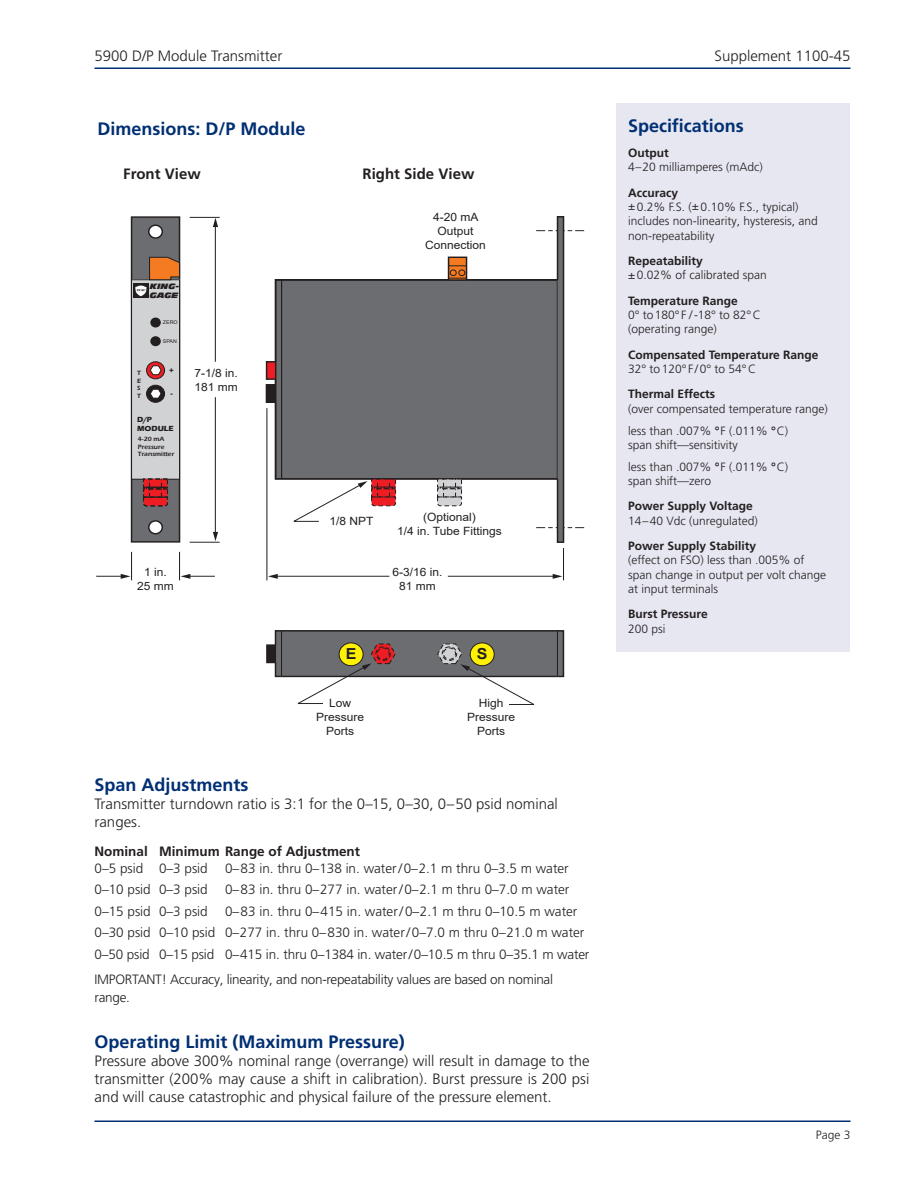
<style>
.page{position:relative;width:918px;height:1188px;background:#fff}
.page>*{position:absolute;margin:0;border:0;box-sizing:border-box;transform-origin:0 0}
.Subhead_1{font:700 18px "Frutiger LT Pro";color:#002f73}
.t1{font:700 15.15px "Arial";color:#231f20;scale:1.05 1}
.t2{font:300 15px/18px "Frutiger LT Pro";color:#231f20}
.t3{font:700 15px "Frutiger LT Pro";color:#231f20}
.t4{font:300 13.5px "Frutiger LT Pro";color:#231f20}
.t5{font:300 13.5px/18px "Frutiger LT Pro";letter-spacing:-.02em;color:#231f20}
.t6{font:700 13.5px "Frutiger LT Pro";color:#231f20}
.t7{font:300 12px/14.4px "Frutiger LT Pro";color:#231f20}
.t8{font:700 12px "Frutiger LT Pro";color:#231f20}
.t9{font:11.4px/13.6px "Arial";color:#231f20;text-align:center;scale:1.05 1}
.t10{font:italic 7.65px/9.1px "Antique Olive Std Nord";color:#231f20;scale:1.05 1}
.t11{font:700 7.65px/9.1px "Eras ITC";color:#231f20;scale:1.05 1}
.t12{font:700 7.65px "Arial";color:#231f20;scale:1.05 1}
.t13{font:600 6.3px/7.6px "Eras ITC";color:#231f20;scale:1.05 1}
.t14{font:5.1px "Arial";color:#231f20;scale:1.05 1}
.s1{font-weight:700}
</style>
<div class="page">
<div style="left:616px;top:104px;width:234px;height:548px;background:#e7e7f1"></div>
<hr style="left:94px;top:68px;width:756px;height:1px;background:#002f73">
<hr style="left:94px;top:1120px;width:756px;height:2px;background:#002f73">
<div style="left:276px;top:280px;width:281px;height:199px;background:#6c6d70"></div>
<div style="left:275px;top:631px;width:288px;height:45px;background:#6c6d70"></div>
<div style="left:132px;top:217px;width:48px;height:325px;background:#6c6d70"></div>
<div style="left:131px;top:216px;width:49px;height:327px;border:1px solid #231f20"></div>
<div style="left:449px;top:257px;width:18px;height:23px;background:#f47b21"></div>
<div style="left:448px;top:257px;width:19px;height:24px;border:1px solid #231f20"></div>
<div style="left:132px;top:280px;width:48px;height:199px;background:#d1d2d4"></div>
<div style="left:131px;top:279px;width:49px;height:201px;border:1px solid #231f20"></div>
<svg style="left:133px;top:284px;width:16px;height:14px"></svg>
<svg style="left:135px;top:286px;width:11px;height:10px"></svg>
<div style="left:147px;top:385px;width:18px;height:17px;background:#231f20;border-radius:50%"></div>
<div style="left:146px;top:385px;width:19px;height:18px;border:1px solid #231f20;border-radius:50%"></div>
<svg style="left:147px;top:362px;width:18px;height:17px"></svg>
<div style="left:146px;top:361px;width:19px;height:18px;border:1px solid #231f20;border-radius:50%"></div>
<svg style="left:151px;top:389px;width:10px;height:10px"></svg>
<svg style="left:149px;top:365px;width:13px;height:11px"></svg>
<div style="left:150px;top:336px;width:11px;height:10px;background:#231f20;border-radius:50%"></div>
<div style="left:150px;top:318px;width:11px;height:10px;background:#231f20;border-radius:50%"></div>
<svg style="left:143px;top:479px;width:25px;height:28px"></svg>
<svg style="left:149px;top:257px;width:31px;height:23px"></svg>
<div style="left:266px;top:361px;width:10px;height:19px;background:#ee1d23;border:1px solid #231f20"></div>
<div style="left:266px;top:384px;width:10px;height:19px;background:#231f20"></div>
<div style="left:266px;top:644px;width:11px;height:19px;border:1px solid #231f20"></div>
<div style="left:267px;top:645px;width:9px;height:18px;background:#231f20"></div>
<svg style="left:274px;top:279px;width:9px;height:201px"></svg>
<hr style="left:282px;top:478px;width:90px;height:2px;background:#231f20">
<hr style="left:396px;top:478px;width:42px;height:2px;background:#231f20">
<svg style="left:437px;top:479px;width:25px;height:28px"></svg>
<hr style="left:462px;top:478px;width:96px;height:2px;background:#231f20">
<hr style="left:467px;top:279px;width:91px;height:2px;background:#231f20">
<hr style="left:282px;top:279px;width:167px;height:2px;background:#231f20">
<hr style="left:281px;top:280px;width:1px;height:199px;background:#231f20">
<svg style="left:449px;top:265px;width:18px;height:16px"></svg>
<svg style="left:536px;top:216px;width:48px;height:327px"></svg>
<svg style="left:96px;top:552px;width:36px;height:28px"></svg>
<svg style="left:179px;top:552px;width:36px;height:28px"></svg>
<svg style="left:553px;top:574px;width:9px;height:5px"></svg>
<hr style="left:267px;top:408px;width:1px;height:172px;background:#231f20">
<hr style="left:448px;top:576px;width:108px;height:1px;background:#231f20">
<svg style="left:268px;top:574px;width:10px;height:5px"></svg>
<hr style="left:274px;top:576px;width:115px;height:1px;background:#231f20">
<hr style="left:563px;top:548px;width:1px;height:32px;background:#231f20">
<svg style="left:213px;top:532px;width:5px;height:9px"></svg>
<hr style="left:215px;top:397px;width:1px;height:138px;background:#231f20">
<hr style="left:190px;top:542px;width:30px;height:1px;background:#231f20">
<hr style="left:190px;top:217px;width:30px;height:1px;background:#231f20">
<svg style="left:213px;top:218px;width:5px;height:9px"></svg>
<hr style="left:215px;top:224px;width:1px;height:138px;background:#231f20">
<svg style="left:274px;top:630px;width:9px;height:48px"></svg>
<div style="left:557px;top:630px;width:7px;height:47px;border:1px solid #231f20"></div>
<hr style="left:282px;top:676px;width:275px;height:1px;background:#231f20">
<hr style="left:282px;top:630px;width:275px;height:2px;background:#231f20">
<svg style="left:292px;top:479px;width:104px;height:43px"></svg>
<svg style="left:296px;top:643px;width:100px;height:61px"></svg>
<svg style="left:437px;top:643px;width:99px;height:62px"></svg>
<svg style="left:149px;top:225px;width:13px;height:13px"></svg>
<div style="left:148px;top:224px;width:15px;height:15px;border:1px solid #231f20;border-radius:50%"></div>
<svg style="left:149px;top:521px;width:13px;height:13px"></svg>
<div style="left:148px;top:520px;width:15px;height:14px;border:1px solid #231f20;border-radius:50%"></div>
<hr style="left:281px;top:631px;width:1px;height:45px;background:#231f20">
<hr style="left:557px;top:631px;width:1px;height:45px;background:#231f20">
<p class="t2" style="left:94px;top:47px;width:189px">5900 D/P Module Transmitter</p>
<p class="t2" style="left:715px;top:47px;width:137px">Supplement 1100-45</p>
<p class="Subhead_1" style="left:98px;top:118px;width:210px">Dimensions: D/P Module</p>
<p class="Subhead_1" style="left:628px;top:115px;width:117px">Specifications</p>
<p class="t8" style="left:628px;top:146px;width:42px">Output</p>
<p class="t7" style="left:628px;top:160px;width:136px">4–20 milliamperes (mAdc)</p>
<p class="t8" style="left:628px;top:185px;width:51px">Accuracy</p>
<p class="t7" style="left:628px;top:200px;width:191px">±0.2% F.S. (±0.10% F.S., typical) includes non-linearity, hysteresis, and non-repeatability</p>
<p class="t8" style="left:628px;top:254px;width:76px">Repeatability</p>
<p class="t7" style="left:628px;top:268px;width:140px">±0.02% of calibrated span</p>
<p class="t8" style="left:628px;top:293px;width:111px">Temperature Range</p>
<p class="t7" style="left:628px;top:308px;width:134px">0° to 180° F /-18° to 82°C</p>
<p class="t7" style="left:628px;top:322px;width:90px">(operating range)</p>
<p class="t8" style="left:628px;top:347px;width:192px">Compensated Temperature Range</p>
<p class="t7" style="left:628px;top:362px;width:130px">32° to 120° F /0° to 54°C</p>
<p class="t8" style="left:628px;top:387px;width:89px">Thermal Effects</p>
<p class="t7" style="left:628px;top:401px;width:201px">(over compensated temperature range)</p>
<p class="t7" style="left:628px;top:423px;width:161px">less than .007% <span class="s1">°</span>F (.011% <span class="s1">°</span>C) span shift—sensitivity</p>
<p class="t7" style="left:628px;top:460px;width:161px">less than .007% <span class="s1">°</span>F (.011% <span class="s1">°</span>C) span shift—zero</p>
<p class="t8" style="left:628px;top:499px;width:126px">Power Supply Voltage</p>
<p class="t7" style="left:628px;top:514px;width:131px">14–40 Vdc (unregulated)</p>
<p class="t8" style="left:628px;top:539px;width:130px">Power Supply Stability</p>
<p class="t7" style="left:628px;top:553px;width:200px">(effect on FSO) less than .005% of span change in output per volt change at input terminals</p>
<p class="t8" style="left:628px;top:607px;width:81px">Burst Pressure</p>
<p class="t7" style="left:628px;top:622px;width:39px">200 psi</p>
<p class="t3" style="left:123px;top:165px;width:79px">Front View</p>
<p class="t3" style="left:363px;top:165px;width:113px">Right Side View</p>
<p class="t9" style="left:425px;top:210px;width:59px">4-20 mA<br>Output<br>Connection</p>
<p class="t10" style="left:150px;top:282px;width:29px">KING-<br>GAGE</p>
<p class="t14" style="left:163px;top:319px;width:16px">ZERO</p>
<p class="t14" style="left:163px;top:337px;width:15px">SPAN</p>
<p class="t12" style="left:169px;top:364px;width:6px">+</p>
<p class="t12" style="left:170px;top:388px;width:4px">-</p>
<p class="t11" style="left:137px;top:414px;width:36px">D/P<br>MODULE</p>
<p class="t13" style="left:138px;top:435px;width:36px">4-20 mA<br>Pressure<br>Transmitter</p>
<p class="t9" style="left:195px;top:366px;width:43px;text-align:left">7-1/8 in.<br>181 mm</p>
<p class="t13" style="left:137px;top:369px;width:5px;text-align:justify">T E S T</p>
<p class="t9" style="left:330px;top:515px;width:43px">1/8 NPT</p>
<p class="t9" style="left:397px;top:510px;width:101px">(Optional)<br>1/4 in. Tube Fittings</p>
<p class="t9" style="left:393px;top:565px;width:49px">6-3/16 in.<br>81 mm</p>
<p class="t9" style="left:137px;top:565px;width:36px">1 in.<br>25 mm</p>
<p class="t1" style="left:346px;top:643px;width:12px">E</p>
<p class="t1" style="left:477px;top:643px;width:12px">S</p>
<p class="t9" style="left:316px;top:696px;width:47px">Low<br>Pressure<br>Ports</p>
<p class="t9" style="left:467px;top:696px;width:47px">High<br>Pressure<br>Ports</p>
<p class="Subhead_1" style="left:94px;top:774px;width:156px">Span Adjustments</p>
<p class="t2" style="left:94px;top:795px;width:465px">Transmitter turndown ratio is 3:1 for the 0–15, 0–30, 0–50 psid nominal ranges.</p>
<p class="t6" style="left:94px;top:844px;width:267px">Nominal Minimum Range of Adjustment</p>
<p class="t4" style="left:94px;top:860px;width:115px">0–5 psid 0–3 psid</p>
<p class="t4" style="left:225px;top:860px;width:345px">0–83 in. thru 0–138 in. water/0–2.1 m thru 0–3.5 m water</p>
<p class="t4" style="left:94px;top:882px;width:115px">0–10 psid 0–3 psid</p>
<p class="t4" style="left:225px;top:882px;width:346px">0–83 in. thru 0–277 in. water/0–2.1 m thru 0–7.0 m water</p>
<p class="t4" style="left:94px;top:903px;width:115px">0–15 psid 0–3 psid</p>
<p class="t4" style="left:225px;top:903px;width:354px">0–83 in. thru 0–415 in. water/0–2.1 m thru 0–10.5 m water</p>
<p class="t4" style="left:94px;top:925px;width:491px">0–30 psid 0–10 psid 0–277 in. thru 0–830 in. water/0–7.0 m thru 0–21.0 m water</p>
<p class="t4" style="left:94px;top:946px;width:496px">0–50 psid 0–15 psid 0–415 in. thru 0–1384 in. water/0–10.5 m thru 0–35.1 m water</p>
<p class="t5" style="left:94px;top:970px;width:460px">IMPORTANT! Accuracy, linearity, and non-repeatability values are based on nominal range.</p>
<p class="Subhead_1" style="left:94px;top:1031px;width:312px">Operating Limit (Maximum Pressure)</p>
<p class="t2" style="left:94px;top:1052px;width:497px;text-align:justify">Pressure above 300% nominal range (overrange) will result in damage to the transmitter (200% may cause a shift in calibration). Burst pressure is 200 psi and will cause catastrophic and physical failure of the pressure element.</p>
<p class="t7" style="left:816px;top:1128px;width:36px">Page 3</p>
</div>
